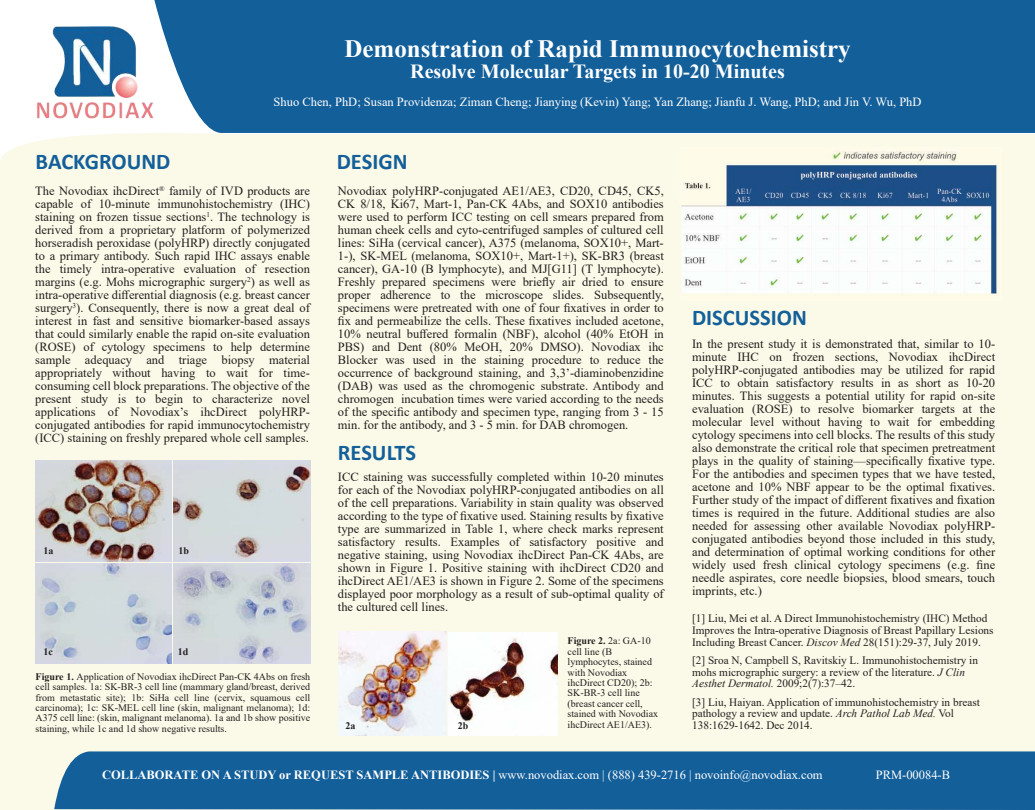
<style>
.page{position:relative;width:1035px;height:810px;background:#fff}
.page>*{position:absolute;margin:0;border:0;box-sizing:border-box;transform-origin:0 0}
.t1{font:700 25px "Times New Roman";color:#fff}
.t2{font:700 22.5px "Calibri";color:#135f9a}
.t3{font:700 20px "Times New Roman";color:#fff}
.t4{font:12.5px/13px "Times New Roman";color:#221f1f;text-align:justify}
.t5{font:12.5px "Times New Roman";color:#fff}
.t6{font:11.25px/11.8px "Times New Roman";color:#221f1f}
.t7{font:10px/10.4px "Times New Roman";color:#221f1f}
.t8{font:700 10px "Times New Roman";color:#221f1f}
.s1{font-weight:700}
.s2{font-style:italic}
</style>
<div class="page">
<div style="left:0;top:133px;width:1035px;height:677px;background:#fbfae8"></div>
<div style="left:154px;top:0;width:881px;height:135px;background:#135f9a"></div>
<div style="left:54px;top:751px;width:981px;height:59px;background:#135f9a"></div>
<img style="left:36px;top:26px;width:118px;height:93px">
<img style="left:338px;top:632px;width:108px;height:103px">
<img style="left:448px;top:633px;width:109px;height:102px">
<img style="left:174px;top:563px;width:136px;height:101px">
<img style="left:35px;top:563px;width:137px;height:101px">
<img style="left:174px;top:461px;width:136px;height:100px">
<img style="left:36px;top:461px;width:136px;height:100px">
<img style="left:680px;top:148px;width:321px;height:152px">
<h1 class="t1" style="left:345px;top:31px;width:508px">Demonstration of Rapid Immunocytochemistry</h1>
<h3 class="t3" style="left:410px;top:57px;width:376px">Resolve Molecular Targets in 10-20 Minutes</h3>
<p class="t5" style="left:274px;top:93px;width:649px">Shuo Chen, PhD; Susan Providenza; Ziman Cheng; Jianying (Kevin) Yang; Yan Zhang; Jianfu J. Wang, PhD; and Jin V. Wu, PhD</p>
<h2 class="t2" style="left:36px;top:146px;width:136px">BACKGROUND</h2>
<h2 class="t2" style="left:337px;top:146px;width:72px">DESIGN</h2>
<p class="t4" style="left:35px;top:184px;width:276px">The Novodiax ihcDirect<sup>®</sup> family of IVD products are capable of 10-minute immunohistochemistry (IHC) staining on frozen tissue sections<sup>1</sup>. The technology is derived from a proprietary platform of polymerized horseradish peroxidase (polyHRP) directly conjugated to a primary antibody. Such rapid IHC assays enable the timely intra-operative evaluation of resection margins (e.g. Mohs micrographic surgery<sup>2</sup>) as well as intra-operative differential diagnosis (e.g. breast cancer surgery<sup>3</sup>). Consequently, there is now a great deal of interest in fast and sensitive biomarker-based assays that could similarly enable the rapid on-site evaluation (ROSE) of cytology specimens to help determine sample adequacy and triage biopsy material appropriately without having to wait for time&shy;consuming cell block preparations. The objective of the present study is to begin to characterize novel applications of Novodiax’s ihcDirect polyHRP&shy;conjugated antibodies for rapid immunocytochemistry (ICC) staining on freshly prepared whole cell samples.</p>
<p class="t4" style="left:338px;top:184px;width:327px">Novodiax polyHRP-conjugated AE1/AE3, CD20, CD45, CK5, CK 8/18, Ki67, Mart-1, Pan-CK 4Abs, and SOX10 antibodies were used to perform ICC testing on cell smears prepared from human cheek cells and cyto-centrifuged samples of cultured cell lines: SiHa (cervical cancer), A375 (melanoma, SOX10+, Mart-1-), SK-MEL (melanoma, SOX10+, Mart-1+), SK-BR3 (breast cancer), GA-10 (B lymphocyte), and MJ[G11] (T lymphocyte).<br>Freshly prepared specimens were briefly air dried to ensure proper adherence to the microscope slides. Subsequently, specimens were pretreated with one of four fixatives in order to fix and permeabilize the cells. These fixatives included acetone, 10% neutral buffered formalin (NBF), alcohol (40% EtOH in PBS) and Dent (80% MeOH, 20% DMSO). Novodiax ihc Blocker was used in the staining procedure to reduce the occurrence of background staining, and 3,3’-diaminobenzidine (DAB) was used as the chromogenic substrate. Antibody and chromogen incubation times were varied according to the needs of the specific antibody and specimen type, ranging from 3 - 15 min. for the antibody, and 3 - 5 min. for DAB chromogen.</p>
<h2 class="t2" style="left:338px;top:437px;width:80px">RESULTS</h2>
<p class="t8" style="left:43px;top:543px;width:12px">1a</p>
<p class="t8" style="left:178px;top:543px;width:12px">1b</p>
<p class="t4" style="left:338px;top:469px;width:327px">ICC staining was successfully completed within 10-20 minutes for each of the Novodiax polyHRP-conjugated antibodies on all of the cell preparations. Variability in stain quality was observed according to the type of fixative used. Staining results by fixative type are summarized in Table 1, where check marks represent satisfactory results. Examples of satisfactory positive and negative staining, using Novodiax ihcDirect Pan-CK 4Abs, are shown in Figure 1. Positive staining with ihcDirect CD20 and ihcDirect AE1/AE3 is shown in Figure 2. Some of the specimens displayed poor morphology as a result of sub-optimal quality of the cultured cell lines.</p>
<h2 class="t2" style="left:692px;top:302px;width:116px">DISCUSSION</h2>
<p class="t4" style="left:692px;top:337px;width:305px">In the present study it is demonstrated that, similar to 10- minute IHC on frozen sections, Novodiax ihcDirect polyHRP-conjugated antibodies may be utilized for rapid ICC to obtain satisfactory results in as short as 10-20 minutes. This suggests a potential utility for rapid on-site evaluation (ROSE) to resolve biomarker targets at the molecular level without having to wait for embedding cytology specimens into cell blocks. The results of this study also demonstrate the critical role that specimen pretreatment plays in the quality of staining—specifically fixative type.<br>For the antibodies and specimen types that we have tested, acetone and 10% NBF appear to be the optimal fixatives.<br>Further study of the impact of different fixatives and fixation times is required in the future. Additional studies are also needed for assessing other available Novodiax polyHRP&shy;conjugated antibodies beyond those included in this study, and determination of optimal working conditions for other widely used fresh clinical cytology specimens (e.g. fine needle aspirates, core needle biopsies, blood smears, touch imprints, etc.)</p>
<p class="t8" style="left:43px;top:645px;width:11px">1c</p>
<p class="t8" style="left:178px;top:645px;width:12px">1d</p>
<p class="t7" style="left:36px;top:671px;width:276px;text-align:justify"><span class="s1">Figure 1.</span> Application of Novodiax ihcDirect Pan-CK 4Abs on fresh cell samples. 1a: SK-BR-3 cell line (mammary gland/breast, derived from metastatic site); 1b: SiHa cell line (cervix, squamous cell carcinoma); 1c: SK-MEL cell line (skin, malignant melanoma); 1d:<br>A375 cell line: (skin, malignant melanoma). 1a and 1b show positive staining, while 1c and 1d show negative results.</p>
<p class="t6" style="left:692px;top:612px;width:303px">[1] Liu, Mei et al. A Direct Immunohistochemistry (IHC) Method<br>Improves the Intra-operative Diagnosis of Breast Papillary Lesions<br>Including Breast Cancer. <span class="s2">Discov Med</span> 28(151):29-37, July 2019.</p>
<p class="t6" style="left:692px;top:654px;width:287px">[2] Sroa N, Campbell S, Ravitskiy L. Immunohistochemistry in mohs micrographic surgery: a review of the literature. <span class="s2">J Clin<br>Aesthet Dermatol.</span> 2009;2(7):37–42.</p>
<p class="t6" style="left:692px;top:696px;width:289px">[3] Liu, Haiyan. Application of immunohistochemistry in breast pathology a review and update. <span class="s2">Arch Pathol Lab Med.</span> Vol</p>
<p class="t7" style="left:568px;top:635px;width:92px"><span class="s1">Figure 2.</span> 2a: GA-10 cell line (B lymphocytes, stained with Novodiax ihcDirect CD20); 2b:<br>SK-BR-3 cell line (breast cancer cell, stained with Novodiax ihcDirect AE1/AE3).</p>
<p class="t8" style="left:345px;top:719px;width:12px">2a</p>
<p class="t8" style="left:458px;top:719px;width:12px">2b</p>
<p class="t6" style="left:692px;top:719px;width:122px">138:1629-1642. Dec 2014.</p>
<p class="t5" style="left:102px;top:766px;width:722px"><span class="s1">COLLABORATE ON A STUDY or REQUEST SAMPLE ANTIBODIES |</span> www.novodiax.com | (888) 439-2716 | novoinfo@novodiax.com</p>
<p class="t5" style="left:876px;top:766px;width:76px">PRM-00084-B</p>
</div>
